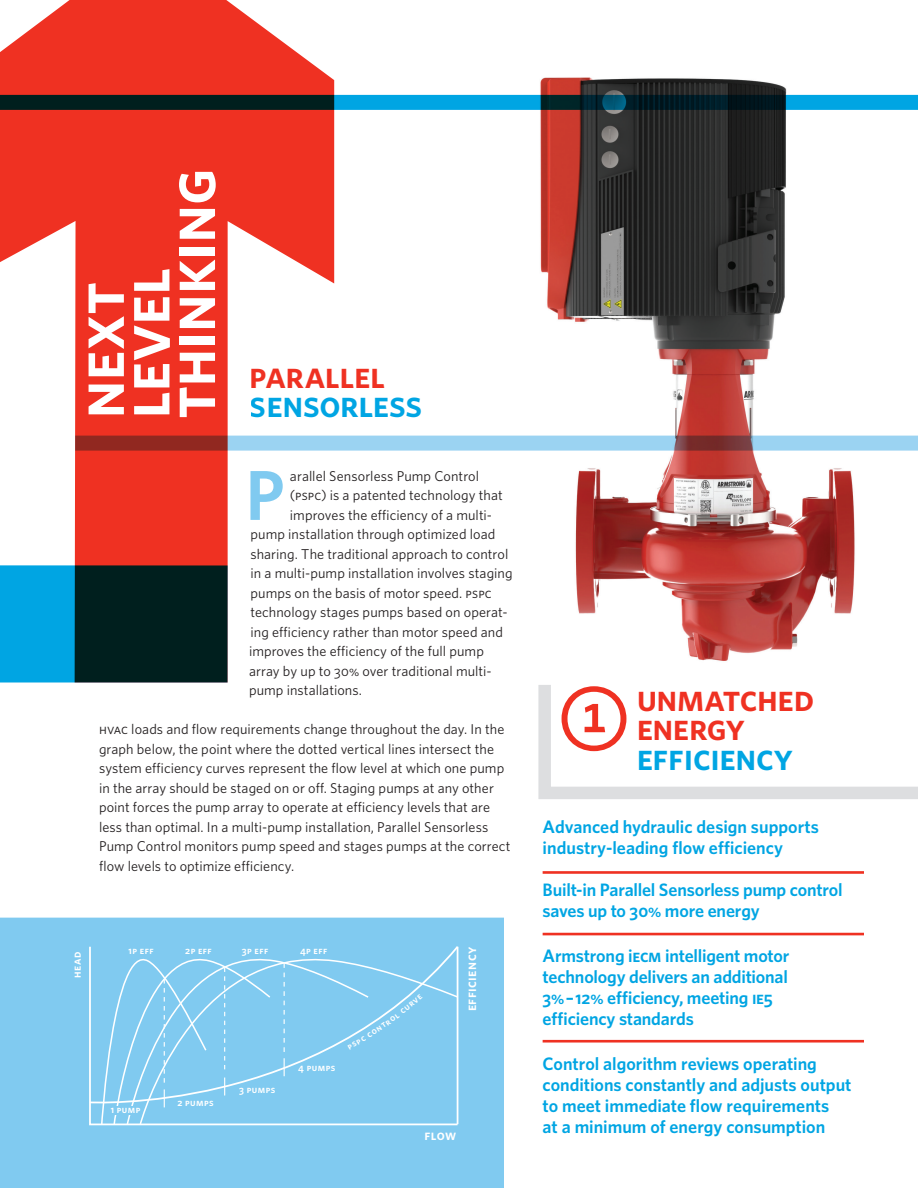
<style>
.page{position:relative;width:918px;height:1188px;background:#fff}
.page>*{position:absolute;margin:0;border:0;box-sizing:border-box;transform-origin:0 0}
.t1{font:70.8px "Whitney A Semibold SC";color:#80caf0}
.t2{font:68.85px "Whitney A Semibold SC";letter-spacing:-.005em;color:#fff}
.t3{font:66.3px "Whitney A Index White Rd Bd";color:#ef3122}
.t4{font:37.35px/29.7px "Whitney A Semibold SC";letter-spacing:-.015em;color:#ef3122}
.t5{font:37.35px "Whitney A Semibold SC";letter-spacing:-.01em;color:#00a5e3}
.t6{font:600 18px/21px "Whitney A";letter-spacing:-.005em;color:#00a5e3}
.t7{font:14.25px/19.5px "Whitney A";letter-spacing:.005em;color:#231f20}
.t8{font:14.25px "Whitney A Semibold SC";letter-spacing:.03em;color:#fff}
.t9{font:11.7px "Whitney A Semibold SC";color:#fff}
.t10{font:10.05px "Whitney A Semibold SC";letter-spacing:.045em;color:#fff}
.s1{font-family:"Whitney A Book SC"}
.s2{font-family:"Whitney A Semibold SC";font-weight:400}
</style>
<div class="page">
<div style="left:0;top:917px;width:504px;height:271px;background:#80caf0"></div>
<svg style="left:538px;top:720px;width:380px;height:79px"></svg>
<hr style="left:543px;top:871px;width:321px;height:3px;background:#ef3122">
<hr style="left:543px;top:933px;width:321px;height:2px;background:#ef3122">
<hr style="left:543px;top:1040px;width:321px;height:3px;background:#ef3122">
<svg style="left:272px;top:942px;width:188px;height:184px;background:#90d0f1"></svg>
<div style="left:88px;top:944px;width:372px;height:170px;background:#80caf0"></div>
<svg style="left:284px;top:1058px;width:1px;height:18px"></svg>
<svg style="left:100px;top:942px;width:172px;height:184px;background:#89cdf1"></svg>
<svg style="left:284px;top:963px;width:1px;height:89px"></svg>
<hr style="left:457px;top:947px;width:1px;height:177px;background:#fff">
<div style="left:107px;top:1106px;width:34px;height:9px;background:#80caf0"></div>
<svg style="left:0;top:0;width:334px;height:514px;fill:#ef3122"></svg>
<svg style="left:0;top:95px;width:918px;height:15px;background:#015269"></svg>
<svg style="left:75px;top:436px;width:843px;height:15px;background:#9a9cad"></svg>
<img style="left:526px;top:77px;width:374px;height:643px">
<svg style="left:0;top:514px;width:228px;height:169px;background:#4b5862"></svg>
<div style="left:348px;top:994px;width:75px;height:55px;background:#80caf0"></div>
<h2 class="t2" style="left:54px;top:419px;width:138px;rotate:-90deg">next</h2>
<h2 class="t2" style="left:100px;top:419px;width:153px;rotate:-90deg">level</h2>
<h2 class="t2" style="left:145px;top:419px;width:252px;rotate:-90deg">thinking</h2>
<h3 class="t4" style="left:250px;top:359px;width:137px">parallel</h3>
<h3 class="t5" style="left:250px;top:380px;width:174px">sensorless</h3>
<h1 class="t1" style="left:245px;top:448px;width:41px">P</h1>
<p class="t7" style="left:290px;top:466px;width:191px">arallel Sensorless Pump Control</p>
<p class="t7" style="left:290px;top:485px;width:214px">(<span class="s1">pspc</span>) is a patented technology that</p>
<p class="t7" style="left:290px;top:505px;width:204px">improves the efficiency of a multi-</p>
<p class="t7" style="left:250px;top:524px;width:246px">pump installation through optimized load</p>
<p class="t7" style="left:250px;top:544px;width:259px">sharing. The traditional approach to control</p>
<p class="t7" style="left:250px;top:563px;width:264px">in a multi-pump installation involves staging</p>
<p class="t7" style="left:250px;top:583px;width:243px">pumps on the basis of motor speed. <span class="s1">pspc</span></p>
<p class="t7" style="left:250px;top:602px;width:259px">technology stages pumps based on operat-</p>
<p class="t7" style="left:250px;top:622px;width:254px">ing efficiency rather than motor speed and</p>
<p class="t7" style="left:249px;top:641px;width:236px">improves the efficiency of the full pump</p>
<p class="t7" style="left:249px;top:661px;width:244px">array by up to <span class="s1">30%</span> over traditional multi-</p>
<p class="t7" style="left:249px;top:680px;width:115px">pump installations.</p>
<p class="t7" style="left:99px;top:719px;width:413px"><span class="s1">hvac</span> loads and flow requirements change throughout the day. In the graph below, the point where the dotted vertical lines intersect the system efficiency curves represent the flow level at which one pump in the array should be staged on or off. Staging pumps at any other point forces the pump array to operate at efficiency levels that are less than optimal. In a multi-pump installation, Parallel Sensorless Pump Control monitors pump speed and stages pumps at the correct flow levels to optimize efficiency.</p>
<p class="t9" style="left:69px;top:978px;width:28px;rotate:-90deg">head</p>
<p class="t8" style="left:462px;top:1011px;width:66px;rotate:-90deg">efficiency</p>
<p class="t10" style="left:129px;top:943px;width:27px">1p eff</p>
<p class="t10" style="left:185px;top:943px;width:28px">2p eff</p>
<p class="t10" style="left:242px;top:943px;width:28px">3p eff</p>
<p class="t10" style="left:300px;top:943px;width:29px">4p eff</p>
<p class="t10" style="left:111px;top:1103px;width:31px">1 pump</p>
<p class="t10" style="left:178px;top:1096px;width:38px">2 pumps</p>
<p class="t10" style="left:239px;top:1083px;width:38px">3 pumps</p>
<p class="t10" style="left:298px;top:1061px;width:39px">4 pumps</p>
<p class="t8" style="left:425px;top:1126px;width:33px">flow</p>
<h3 class="t3" style="left:561px;top:686px;width:68px">1</h3>
<h3 class="t4" style="left:636px;top:682px;width:179px">unmatched energy</h3>
<h3 class="t5" style="left:636px;top:732px;width:158px">efficiency</h3>
<p class="t6" style="left:543px;top:816px;width:278px">Advanced hydraulic design supports industry-leading flow efficiency</p>
<p class="t6" style="left:543px;top:879px;width:302px">Built-in Parallel Sensorless pump control saves up to <span class="s2">30%</span> more energy</p>
<p class="t6" style="left:543px;top:945px;width:248px">Armstrong i<span class="s2">ecm</span> intelligent motor technology delivers an additional<br><span class="s2">3%–12%</span> efficiency, meeting <span class="s2">ie5 </span>efficiency standards</p>
<p class="t6" style="left:543px;top:1053px;width:310px">Control algorithm reviews operating conditions constantly and adjusts output to meet immediate flow requirements<br>at a minimum of energy consumption</p>
</div>
